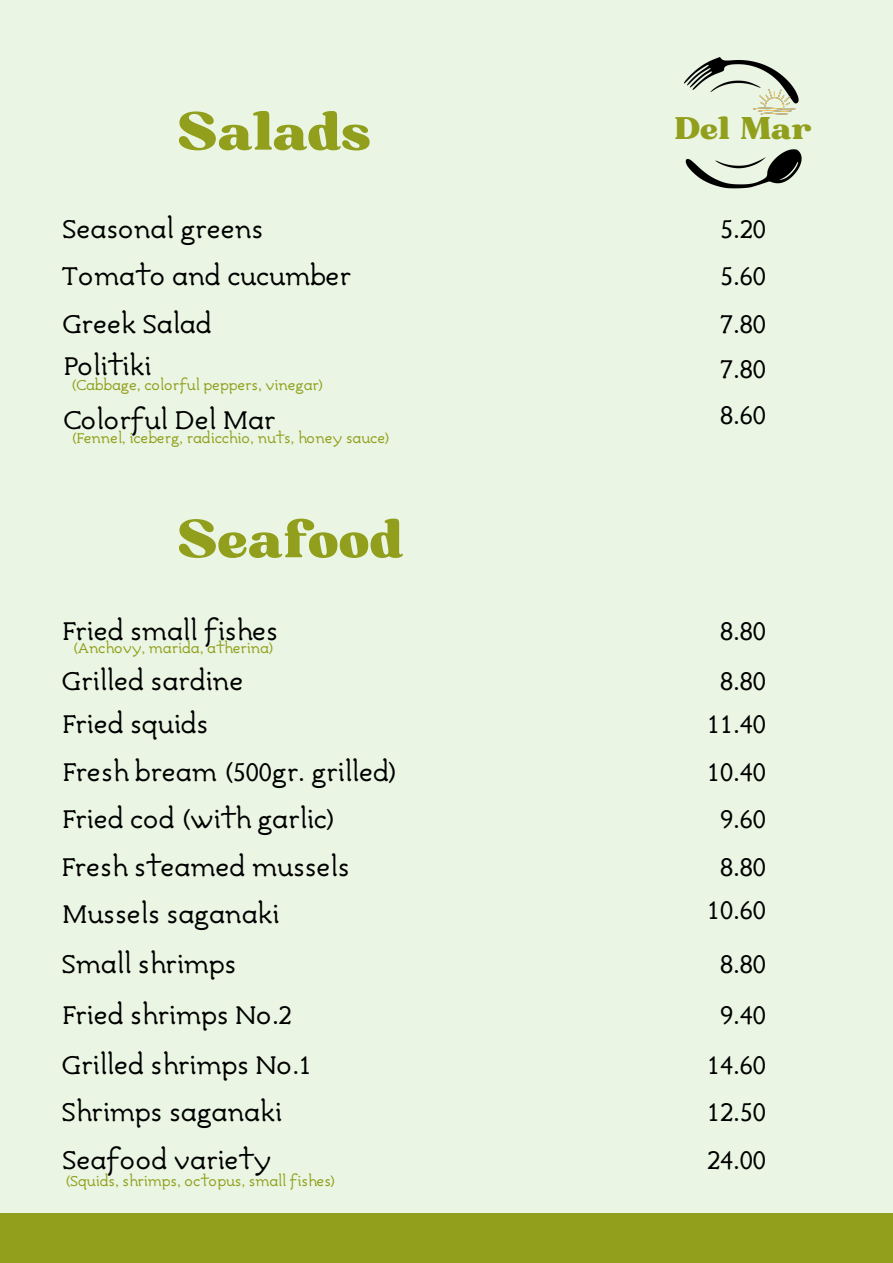
<style>
.page{position:relative;width:893px;height:1263px;background:#eaf6e3}
.page>*{position:absolute;margin:0;border:0;box-sizing:border-box;transform-origin:0 0}
.t1{font:51.75px "Bugaki";color:#919f1d}
.t2{font:30.3px "Bugaki";color:#919f1d}
.t3{font:27px/47.4px "Avdira";color:#000}
.t4{font:15px "Avdira";color:#919f1d}
</style>
<div class="page">
<div style="left:0;top:1213px;width:893px;height:50px;background:#919f1d"></div>
<img style="left:683px;top:57px;width:119px;height:131px">
<img style="left:753px;top:89px;width:42px;height:25px">
<h1 class="t1" style="left:177px;top:99px;width:196px">Salads</h1>
<p class="t2" style="left:675px;top:109px;width:138px">Del Mar</p>
<p class="t3" style="left:62px;top:206px;width:291px">Seasonal greens<br>Tomato and cucumber<br>Greek Salad</p>
<p class="t3" style="left:64px;top:343px;width:89px">Politiki</p>
<p class="t4" style="left:71px;top:376px;width:254px">(Cabbage, colorful peppers, vinegar)</p>
<p class="t3" style="left:63px;top:397px;width:214px">Colorful Del Mar</p>
<p class="t4" style="left:72px;top:429px;width:320px">(Fennel, iceberg, radicchio, nuts, honey sauce)</p>
<h1 class="t1" style="left:177px;top:507px;width:228px">Seafood</h1>
<p class="t3" style="left:62px;top:608px;width:217px">Fried small fishes</p>
<p class="t4" style="left:73px;top:639px;width:203px">(Anchovy, marida, atherina)</p>
<p class="t3" style="left:62px;top:661px;width:183px;line-height:43px">Grilled sardine<br>Fried squids</p>
<p class="t3" style="left:62px;top:749px;width:338px">Fresh bream (500gr. grilled)<br>Fried cod (with garlic)<br>Fresh steamed mussels<br>Mussels saganaki</p>
<p class="t3" style="left:62px;top:940px;width:231px;line-height:50.3px">Small shrimps<br>Fried shrimps No.2</p>
<p class="t3" style="left:62px;top:1042px;width:252px">Grilled shrimps No.1<br>Shrimps saganaki</p>
<p class="t3" style="left:62px;top:1137px;width:210px">Seafood variety</p>
<p class="t4" style="left:65px;top:1172px;width:272px">(Squids, shrimps, octopus, small fishes)</p>
<p class="t3" style="left:720px;top:207px;width:47px;line-height:46.6px;text-align:justify">5.20<br>5.60<br>7.80<br>7.80<br>8.60</p>
<p class="t3" style="left:720px;top:607px;width:47px;line-height:50.1px">8.80<br>8.80</p>
<p class="t3" style="left:707px;top:702px;width:60px">11.40</p>
<p class="t3" style="left:707px;top:749px;width:60px;text-align:center">10.40<br>9.60<br>8.80</p>
<p class="t3" style="left:707px;top:883px;width:60px;line-height:54.8px;text-align:center">10.60<br>8.80</p>
<p class="t3" style="left:707px;top:990px;width:60px;line-height:50.2px;text-align:center">9.40<br>14.60</p>
<p class="t3" style="left:707px;top:1090px;width:60px">12.50<br>24.00</p>
</div>
